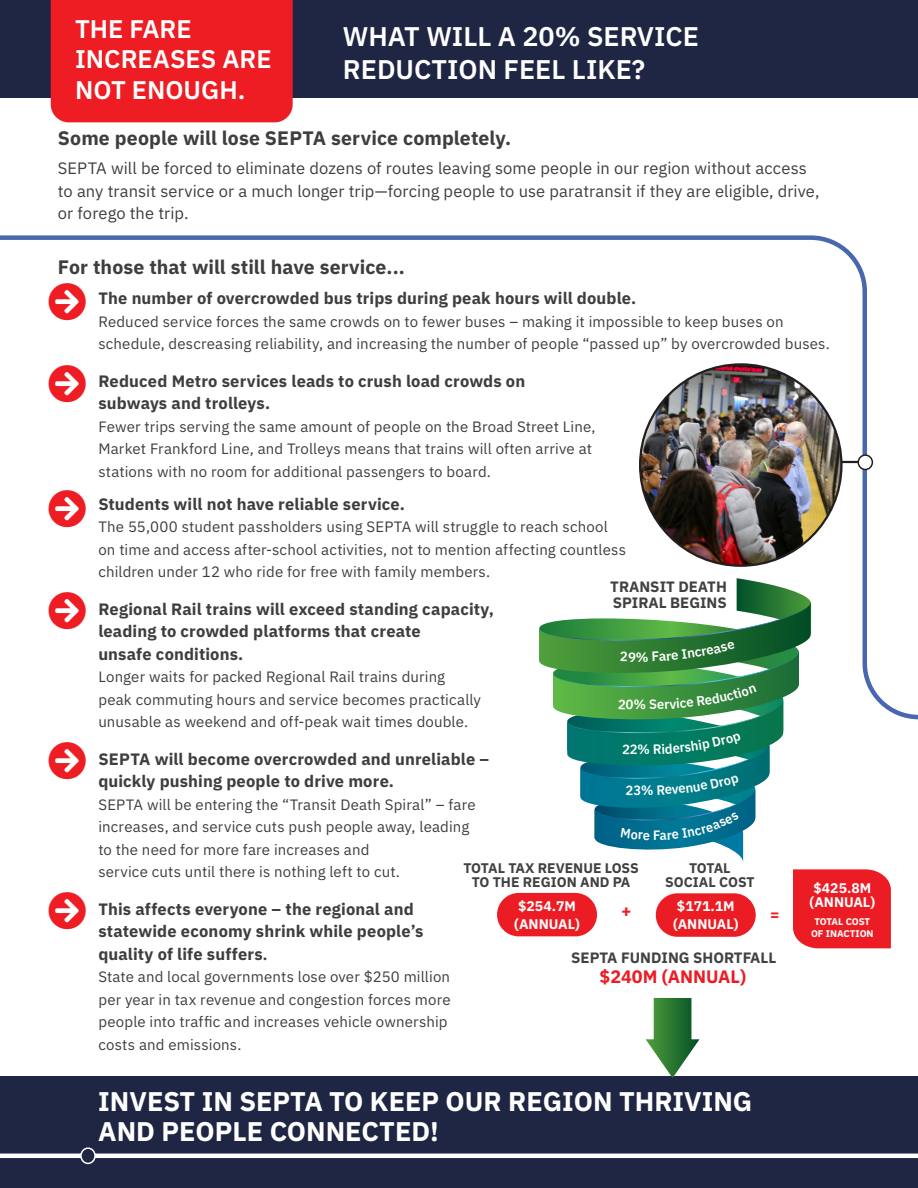
<style>
.page{position:relative;width:918px;height:1188px;background:#fff}
.page>*{position:absolute;margin:0;border:0;box-sizing:border-box;transform-origin:0 0}
.Open_Reg_Siz_9_Lea_13_Left{font:700 27px "IBM Plex Sans";color:#fff}
.M_B_S_60_L{font:600 27px/32.4px "IBM Plex Sans";color:#fff}
.M_B_S_60_L-2{font:600 25.5px/30.6px "IBM Plex Sans";color:#fff}
.Open_Reg_Siz_9_Lea_13_Left-2{font:700 19.5px "IBM Plex Sans";letter-spacing:.005em;color:#3e3e3f}
.t1{font:700 18px "IBM Plex Sans";color:#ec1c24}
.t2{font:700 17.4px "IBM Plex Sans";color:#ec1c24}
.Open_Reg_Siz_9_Lea_13_Left-3{font:700 16.5px "IBM Plex Sans";letter-spacing:.01em;color:#3e3e3f}
.Open_Reg_Siz_9_Lea_13_Left-4{font:16.5px "IBM Plex Sans";letter-spacing:.005em;color:#3e3e3f}
.t3{font:700 15.6px "IBM Plex Sans";color:#ec1c24}
.Open_Reg_Siz_9_Lea_13_Left-5{font:15px/22.5px "IBM Plex Sans";letter-spacing:.01em;color:#3e3e3f}
.t4{font:700 15px/15.9px "IBM Plex Sans";color:#414143}
.t5{font:700 13.95px/14.2px "IBM Plex Sans";color:#414143;text-align:center}
.t6{font:700 13.95px/18px "IBM Plex Sans";color:#fff}
.t7{font:600 13.5px "IBM Plex Sans";color:#fff}
.t8{font:600 13.5px "IBM Plex Sans";color:#fff;scale:.96 1}
.t9{font:700 9.75px/11.7px "IBM Plex Sans";letter-spacing:-.005em;color:#fff;text-align:center}
.s1{font-size:15px}
</style>
<div class="page">
<svg style="left:0;top:235px;width:918px;height:485px"></svg>
<div style="left:0;top:1076px;width:918px;height:112px;background:#1f2644"></div>
<div style="left:858px;top:455px;width:14px;height:15px;background:#fff;border-radius:50%"></div>
<div style="left:858px;top:454px;width:15px;height:16px;border:2px solid #231f20;border-radius:50%"></div>
<div style="left:0;top:0;width:918px;height:97px;background:#1f2644"></div>
<hr style="left:0;top:1154px;width:918px;height:4px;background:#fff">
<div style="left:80px;top:1147px;width:16px;height:17px;background:#1f2644;border:2px solid #fff;border-radius:50%"></div>
<div style="left:51px;top:0;width:242px;height:122px;background:#ee1d23"></div>
<svg style="left:646px;top:998px;width:54px;height:80px"></svg>
<div style="left:793px;top:869px;width:98px;height:79px;background:#ec1c24"></div>
<div style="left:497px;top:893px;width:100px;height:43px;background:#ec1c24;border-radius:22px"></div>
<div style="left:656px;top:893px;width:100px;height:44px;background:#ec1c24;border-radius:22px"></div>
<img style="left:640px;top:364px;width:201px;height:202px;border-radius:101px">
<svg style="left:841px;top:461px;width:18px;height:2px"></svg>
<svg style="left:49px;top:283px;width:37px;height:37px"></svg>
<svg style="left:49px;top:365px;width:37px;height:37px"></svg>
<svg style="left:49px;top:490px;width:37px;height:37px"></svg>
<svg style="left:49px;top:592px;width:37px;height:37px"></svg>
<svg style="left:539px;top:578px;width:272px;height:284px"></svg>
<p class="M_B_S_60_L-2" style="left:75px;top:11px;width:198px">THE FARE<br>INCREASES ARE<br>NOT ENOUGH.</p>
<p class="Open_Reg_Siz_9_Lea_13_Left-2" style="left:58px;top:122px;width:455px">Some people will lose SEPTA service completely.</p>
<p class="Open_Reg_Siz_9_Lea_13_Left-4" style="left:58px;top:156px;width:751px">SEPTA will be forced to eliminate dozens of routes leaving some people in our region without access</p>
<p class="Open_Reg_Siz_9_Lea_13_Left-4" style="left:58px;top:178px;width:763px">to any transit service or a much longer trip—forcing people to use paratransit if they are eligible, drive,</p>
<p class="Open_Reg_Siz_9_Lea_13_Left-4" style="left:58px;top:201px;width:132px">or forego the trip.</p>
<p class="M_B_S_60_L" style="left:343px;top:18px;width:358px">WHAT WILL A 20% SERVICE<br>REDUCTION FEEL LIKE?</p>
<p class="Open_Reg_Siz_9_Lea_13_Left-2" style="left:58px;top:252px;width:348px">For those that will still have service...</p>
<p class="Open_Reg_Siz_9_Lea_13_Left-3" style="left:98px;top:285px;width:539px">The number of overcrowded bus trips during peak hours will double.</p>
<p class="Open_Reg_Siz_9_Lea_13_Left-5" style="left:98px;top:309px;width:733px">Reduced service forces the same crowds on to fewer buses – making it impossible to keep buses on schedule, descreasing reliability, and increasing the number of people “passed up” by overcrowded buses.</p>
<p class="Open_Reg_Siz_9_Lea_13_Left-3" style="left:98px;top:368px;width:428px">Reduced Metro services leads to crush load crowds on</p>
<p class="Open_Reg_Siz_9_Lea_13_Left-3" style="left:98px;top:390px;width:173px">subways and trolleys.</p>
<p class="Open_Reg_Siz_9_Lea_13_Left-5" style="left:98px;top:414px;width:499px">Fewer trips serving the same amount of people on the Broad Street Line,<br>Market Frankford Line, and Trolleys means that trains will often arrive at stations with no room for additional passengers to board.</p>
<p class="Open_Reg_Siz_9_Lea_13_Left-3" style="left:98px;top:491px;width:308px">Students will not have reliable service.</p>
<p class="Open_Reg_Siz_9_Lea_13_Left-5" style="left:98px;top:514px;width:529px">The 55,000 student passholders using SEPTA will struggle to reach school on time and access after-school activities, not to mention affecting countless children under 12 who ride for free with family members.</p>
<p class="Open_Reg_Siz_9_Lea_13_Left-3" style="left:98px;top:596px;width:397px">Regional Rail trains will exceed standing capacity,</p>
<p class="Open_Reg_Siz_9_Lea_13_Left-3" style="left:98px;top:618px;width:324px">leading to crowded platforms that create</p>
<p class="Open_Reg_Siz_9_Lea_13_Left-3" style="left:98px;top:641px;width:146px">unsafe conditions.</p>
<p class="Open_Reg_Siz_9_Lea_13_Left-5" style="left:98px;top:664px;width:348px">Longer waits for packed Regional Rail trains during</p>
<p class="Open_Reg_Siz_9_Lea_13_Left-5" style="left:98px;top:687px;width:384px">peak commuting hours and service becomes practically</p>
<p class="Open_Reg_Siz_9_Lea_13_Left-5" style="left:98px;top:709px;width:371px">unusable as weekend and off-peak wait times double.</p>
<p class="Open_Reg_Siz_9_Lea_13_Left-3" style="left:98px;top:746px;width:392px">SEPTA will become overcrowded and unreliable –</p>
<p class="Open_Reg_Siz_9_Lea_13_Left-3" style="left:98px;top:768px;width:297px">quickly pushing people to drive more.</p>
<p class="Open_Reg_Siz_9_Lea_13_Left-5" style="left:98px;top:792px;width:379px">SEPTA will be entering the “Transit Death Spiral” – fare</p>
<p class="Open_Reg_Siz_9_Lea_13_Left-5" style="left:98px;top:814px;width:372px">increases, and service cuts push people away, leading</p>
<p class="Open_Reg_Siz_9_Lea_13_Left-5" style="left:98px;top:837px;width:273px">to the need for more fare increases and</p>
<p class="Open_Reg_Siz_9_Lea_13_Left-5" style="left:98px;top:859px;width:303px">service cuts until there is nothing left to cut.</p>
<p class="Open_Reg_Siz_9_Lea_13_Left-3" style="left:98px;top:896px;width:317px">This affects everyone – the regional and</p>
<p class="Open_Reg_Siz_9_Lea_13_Left-3" style="left:98px;top:918px;width:327px">statewide economy shrink while people’s</p>
<p class="Open_Reg_Siz_9_Lea_13_Left-3" style="left:98px;top:941px;width:171px">quality of life suffers<span class="s1">.</span></p>
<p class="Open_Reg_Siz_9_Lea_13_Left-5" style="left:98px;top:964px;width:353px">State and local governments lose over $250 million</p>
<p class="Open_Reg_Siz_9_Lea_13_Left-5" style="left:98px;top:987px;width:354px">per year in tax revenue and congestion forces more</p>
<p class="Open_Reg_Siz_9_Lea_13_Left-5" style="left:98px;top:1009px;width:351px">people into traffic and increases vehicle ownership</p>
<p class="Open_Reg_Siz_9_Lea_13_Left-5" style="left:98px;top:1032px;width:145px">costs and emissions.</p>
<p class="t4" style="left:610px;top:578px;width:118px">TRANSIT DEATH<br>SPIRAL BEGINS</p>
<p class="t7" style="left:628px;top:646px;width:10px">9</p>
<p class="t7" style="left:633px;top:694px;width:14px">%</p>
<p class="t8" style="left:633px;top:780px;width:10px">3</p>
<p class="t5" style="left:463px;top:859px;width:177px">TOTAL TAX REVENUE LOSS<br>TO THE REGION AND PA</p>
<p class="t2" style="left:621px;top:897px;width:12px">+</p>
<p class="t3" style="left:770px;top:902px;width:11px">=</p>
<p class="t5" style="left:665px;top:860px;width:91px">TOTAL<br>SOCIAL COST</p>
<p class="t6" style="left:673px;top:896px;width:67px">$171.1M (ANNUAL)</p>
<p class="t6" style="left:810px;top:879px;width:67px;line-height:14.9px">$425.8M (ANNUAL)</p>
<p class="t6" style="left:514px;top:896px;width:67px">$254.7M (ANNUAL)</p>
<p class="t9" style="left:811px;top:915px;width:64px">TOTAL COST<br>OF INACTION</p>
<p class="t4" style="left:571px;top:948px;width:207px">SEPTA FUNDING SHORTFALL</p>
<p class="t1" style="left:600px;top:963px;width:148px">$240M (ANNUAL)</p>
<p class="Open_Reg_Siz_9_Lea_13_Left" style="left:98px;top:1080px;width:656px">INVEST IN SEPTA TO KEEP OUR REGION THRIVING</p>
<p class="Open_Reg_Siz_9_Lea_13_Left" style="left:98px;top:1110px;width:342px">AND PEOPLE CONNECTED!</p>
</div>
